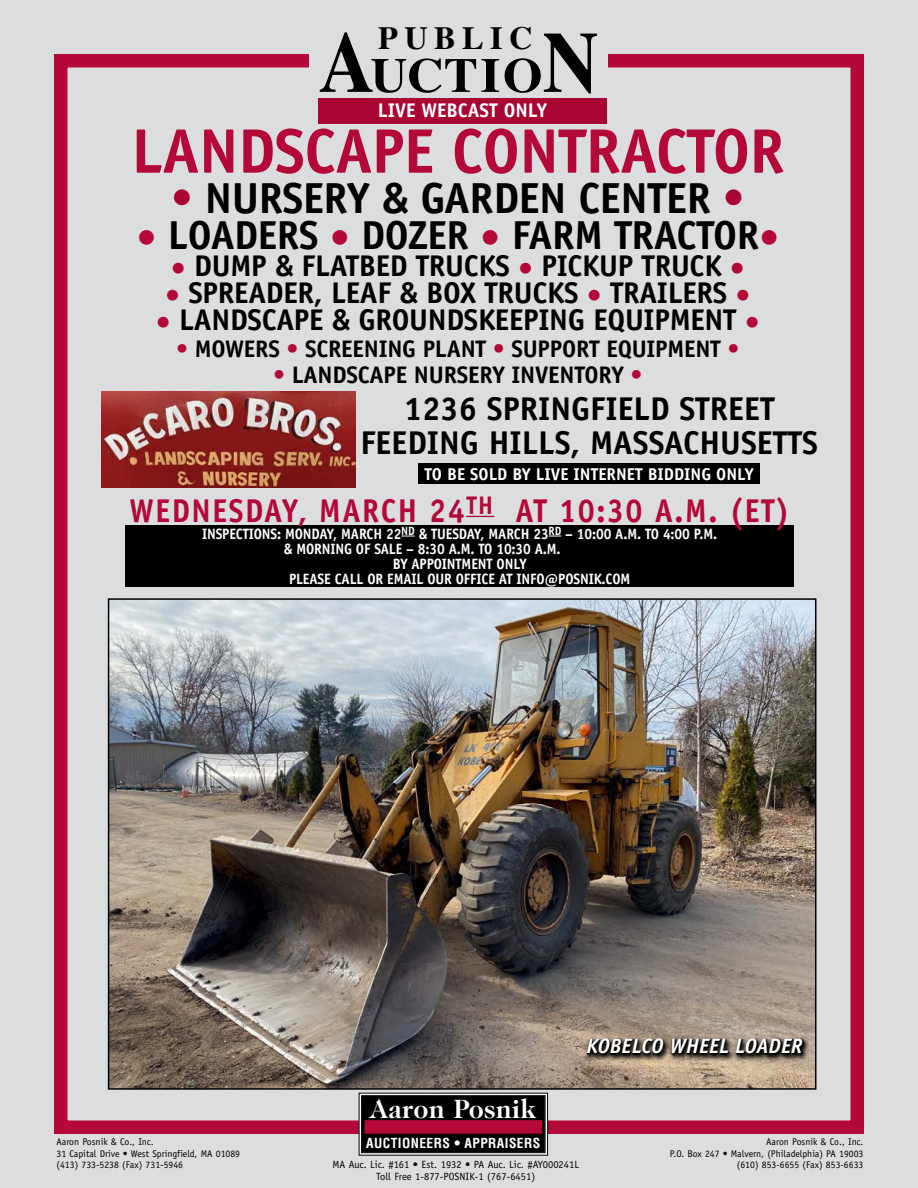
<style>
.page{position:relative;width:918px;height:1188px;background:#dcddde}
.page>*{position:absolute;margin:0;border:0;box-sizing:border-box;transform-origin:0 0}
.t1{font:700 63px "Officina Sans";letter-spacing:-.01em;color:#b30838}
.t2{font:700 48.45px "Times";letter-spacing:.025em;color:#000;scale:1.05 1}
.t3{font:700 43.5px "Officina Sans";letter-spacing:-.01em;color:#000}
.t4{font:700 40.5px "Officina Sans";letter-spacing:-.01em;color:#000}
.t5{font:700 33px/34.5px "Officina Sans";color:#000;text-align:center}
.t6{font:700 33px "Officina Sans";letter-spacing:.05em;color:#b30838;scale:.93 1}
.t7{font:700 32.4px "Times";letter-spacing:.2em;color:#000}
.t8{font:700 30px "Officina Sans";letter-spacing:-.01em;color:#000}
.t9{font:700 27px "Caslon 224 IT Cby BT";color:#fff}
.t10{font:700 24px "Officina Sans";letter-spacing:-.01em;color:#000}
.t11{font:italic 700 21px "Officina Sans";color:#fff}
.t12{font:700 19.8px "Officina Sans";color:#fff}
.t13{font:700 17.1px "Officina Sans";color:#fff}
.t14{font:700 15px "Officina Sans";letter-spacing:-.01em;color:#fff;scale:.93 1}
.t15{font:700 condensed 13.5px "Helvetica";letter-spacing:.03em;color:#fff}
.t16{font:10.5px/12.6px "Officina Sans";color:#000;text-align:center}
.t17{font:9.75px/11.7px "Officina Sans";color:#000}
.s1{font-size:86.25px}
.s2{color:#a90533}
.s3{color:#b30838}
</style>
<div class="page">
<div style="left:54px;top:54px;width:810px;height:1080px;border:14px solid #b30838"></div>
<div style="left:309px;top:23px;width:299px;height:93px;background:#dcddde"></div>
<svg style="left:359px;top:1093px;width:189px;height:63px"></svg>
<div style="left:361px;top:1095px;width:184px;height:58px;border:1px solid #000"></div>
<div style="left:365px;top:1120px;width:177px;height:14px;background:#b30838"></div>
<img style="left:111px;top:601px;width:702px;height:486px">
<div style="left:108px;top:598px;width:708px;height:492px;border:2px solid #000"></div>
<div style="left:418px;top:463px;width:342px;height:21px;background:#000"></div>
<div style="left:125px;top:525px;width:669px;height:62px;background:#000"></div>
<svg style="left:466px;top:516px;width:28px;height:1px"></svg>
<svg style="left:401px;top:536px;width:14px;height:1px"></svg>
<svg style="left:549px;top:536px;width:12px;height:1px"></svg>
<div style="left:318px;top:98px;width:289px;height:26px;background:#a90533"></div>
<img style="left:101px;top:391px;width:255px;height:96px">
<svg style="left:583px;top:1036px;width:226px;height:26px"></svg>
<svg style="left:587px;top:1038px;width:217px;height:18px"></svg>
<h3 class="t7" style="left:378px;top:7px;width:156px">PUBLIC</h3>
<h2 class="t2" style="left:318px;top:29px;width:268px"><span class="s1">A</span>UCTIO<span class="s1">N</span></h2>
<h3 class="t12" style="left:378px;top:98px;width:171px">LIVE WEBCAST ONLY</h3>
<h1 class="t1" style="left:131px;top:112px;width:655px">LANDSCAPE CONTRACTOR</h1>
<h3 class="t3" style="left:171px;top:171px;width:575px"><span class="s2">•</span> NURSERY &amp; GARDEN CENTER <span class="s2">•</span></h3>
<h3 class="t4" style="left:137px;top:210px;width:644px"><span class="s3">•</span> LOADERS <span class="s3">•</span> DOZER <span class="s3">•</span> FARM TRACTOR<span class="s3">•</span></h3>
<h3 class="t8" style="left:171px;top:247px;width:575px"><span class="s3">•</span> DUMP &amp; FLATBED TRUCKS <span class="s3">•</span> PICKUP TRUCK <span class="s3">•</span></h3>
<h3 class="t8" style="left:165px;top:274px;width:587px"><span class="s3">•</span> SPREADER, LEAF &amp; BOX TRUCKS <span class="s3">•</span> TRAILERS <span class="s3">•</span></h3>
<h3 class="t8" style="left:156px;top:301px;width:605px"><span class="s3">•</span> LANDSCAPE &amp; GROUNDSKEEPING EQUIPMENT <span class="s3">•</span></h3>
<h3 class="t10" style="left:176px;top:334px;width:565px"><span class="s3">•</span> MOWERS <span class="s3">•</span> SCREENING PLANT <span class="s3">•</span> SUPPORT EQUIPMENT <span class="s3">•</span></h3>
<h3 class="t10" style="left:273px;top:360px;width:371px"><span class="s3">•</span> LANDSCAPE NURSERY INVENTORY <span class="s3">•</span></h3>
<h3 class="t5" style="left:360px;top:391px;width:459px">1236 SPRINGFIELD STREET<br>FEEDING HILLS, MASSACHUSETTS</h3>
<h3 class="t13" style="left:425px;top:463px;width:331px">TO BE SOLD BY LIVE INTERNET BIDDING ONLY</h3>
<h3 class="t6" style="left:130px;top:490px;width:711px">WEDNESDAY, MARCH 24<sup>TH</sup> AT 10:30 A.M. (ET)</h3>
<h3 class="t14" style="left:202px;top:524px;width:556px">INSPECTIONS: MONDAY, MARCH 22<sup>ND</sup> &amp; TUESDAY, MARCH 23<sup>RD</sup> – 10:00 A.M. TO 4:00 P.M.</h3>
<h3 class="t14" style="left:284px;top:539px;width:299px">&amp; MORNING OF SALE – 8:30 A.M. TO 10:30 A.M.</h3>
<h3 class="t14" style="left:393px;top:554px;width:146px">BY APPOINTMENT ONLY</h3>
<h3 class="t14" style="left:289px;top:569px;width:369px">PLEASE CALL OR EMAIL OUR OFFICE AT INFO@POSNIK.COM</h3>
<h3 class="t11" style="left:587px;top:1033px;width:217px">KOBELCO WHEEL LOADER</h3>
<h3 class="t9" style="left:370px;top:1092px;width:168px">Aaron Posnik</h3>
<h3 class="t15" style="left:366px;top:1135px;width:175px">AUCTIONEERS • APPRAISERS</h3>
<p class="t16" style="left:332px;top:1158px;width:248px">MA Auc. Lic. #161 • Est. 1932 • PA Auc. Lic. #AY000241L<br>Toll Free 1-877-POSNIK-1 (767-6451)</p>
<p class="t17" style="left:56px;top:1136px;width:185px">Aaron Posnik &amp; Co., Inc.<br>31 Capital Drive • West Springfield, MA 01089 (413) 733-5238 (Fax) 731-5946</p>
<p class="t17" style="left:670px;top:1136px;width:195px;text-align:right">Aaron Posnik &amp; Co., Inc.<br>P.O. Box 247 • Malvern, (Philadelphia) PA 19003 (610) 853-6655 (Fax) 853-6633</p>
</div>
